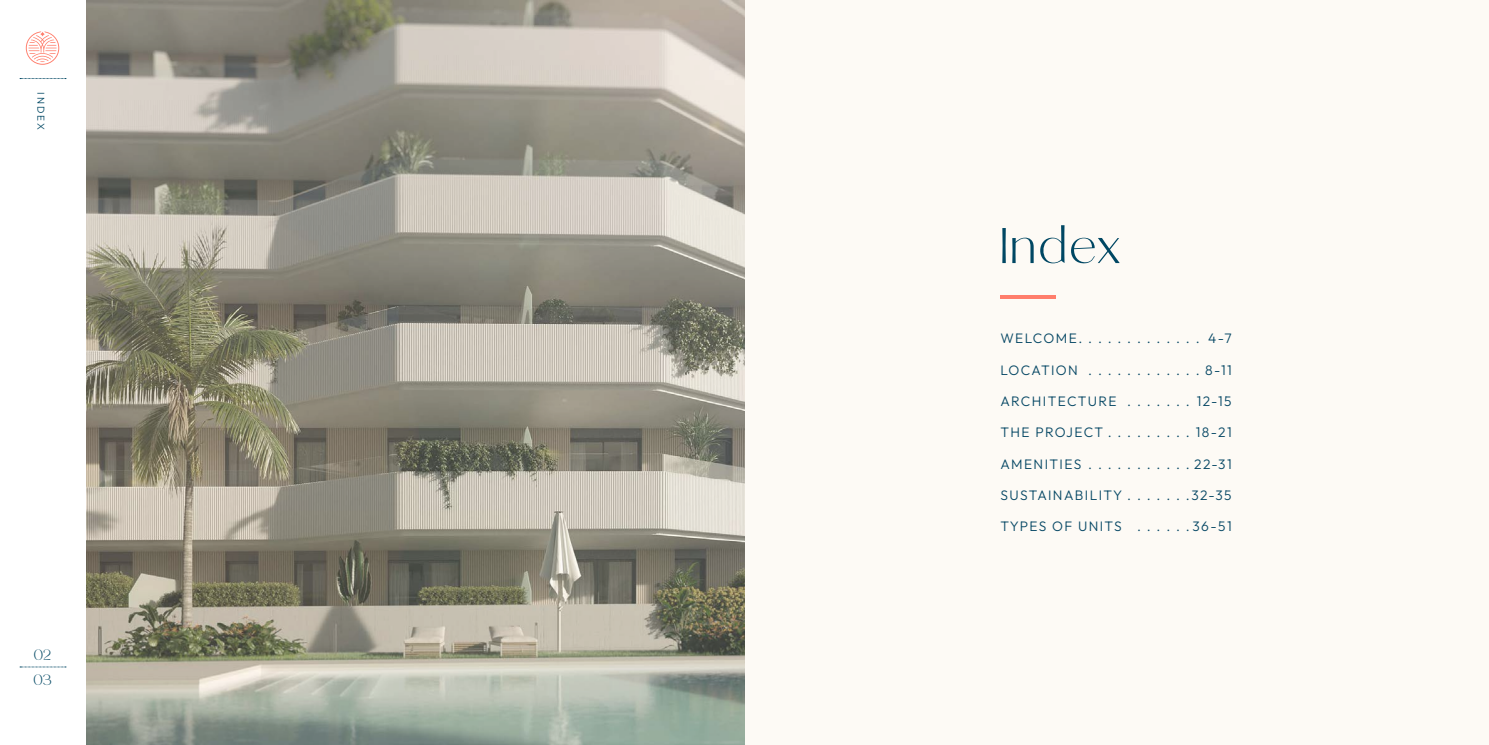
<style>
.page{position:relative;width:1489px;height:745px;background:#fff}
.page>*{position:absolute;margin:0;border:0;box-sizing:border-box;transform-origin:0 0}
.t1{font:200 50px "BROLIMO";letter-spacing:.05em;color:#004763}
.t2{font:200 15px/25px "BROLIMO";color:#004763}
.t3{font:100 13.75px "Outfit";letter-spacing:.105em;color:#074865}
.t4{font:100 10px "Outfit";letter-spacing:.205em;color:#004763}
</style>
<div class="page">
<div style="left:0;top:0;width:1488px;height:744px;background:#fdfaf5"></div>
<img style="left:86px;top:0;width:658px;height:744px">
<div style="left:0;top:0;width:85px;height:744px;background:#fff"></div>
<svg style="left:26px;top:31px;width:33px;height:34px"></svg>
<svg style="left:20px;top:666px;width:46px;height:1px"></svg>
<svg style="left:20px;top:78px;width:46px;height:1px"></svg>
<hr style="left:1000px;top:295px;width:55px;height:3px;background:#ff7d6b">
<p class="t4" style="left:47px;top:92px;width:39px;rotate:90deg">INDEX</p>
<p class="t2" style="left:33px;top:642px;width:20px">02<br>03</p>
<h1 class="t1" style="left:1000px;top:214px;width:123px">Index</h1>
<p class="t3" style="left:1000px;top:330px;width:233px">WELCOME . . . . . . . . . . . . . 4-7</p>
<p class="t3" style="left:1000px;top:362px;width:233px">LOCATION . . . . . . . . . . . 8-11</p>
<p class="t3" style="left:1000px;top:393px;width:233px">ARCHITECTURE . . . . . . . 12-15</p>
<p class="t3" style="left:1000px;top:424px;width:233px">THE PROJECT . . . . . . . . . 18-21</p>
<p class="t3" style="left:1000px;top:455px;width:233px">AMENITIES . . . . . . . . . . 22-31</p>
<p class="t3" style="left:1000px;top:487px;width:233px">SUSTAINABILITY . . . . . . 32-35</p>
<p class="t3" style="left:1000px;top:518px;width:233px">TYPES OF UNITS . . . . . 36-51</p>
</div>
